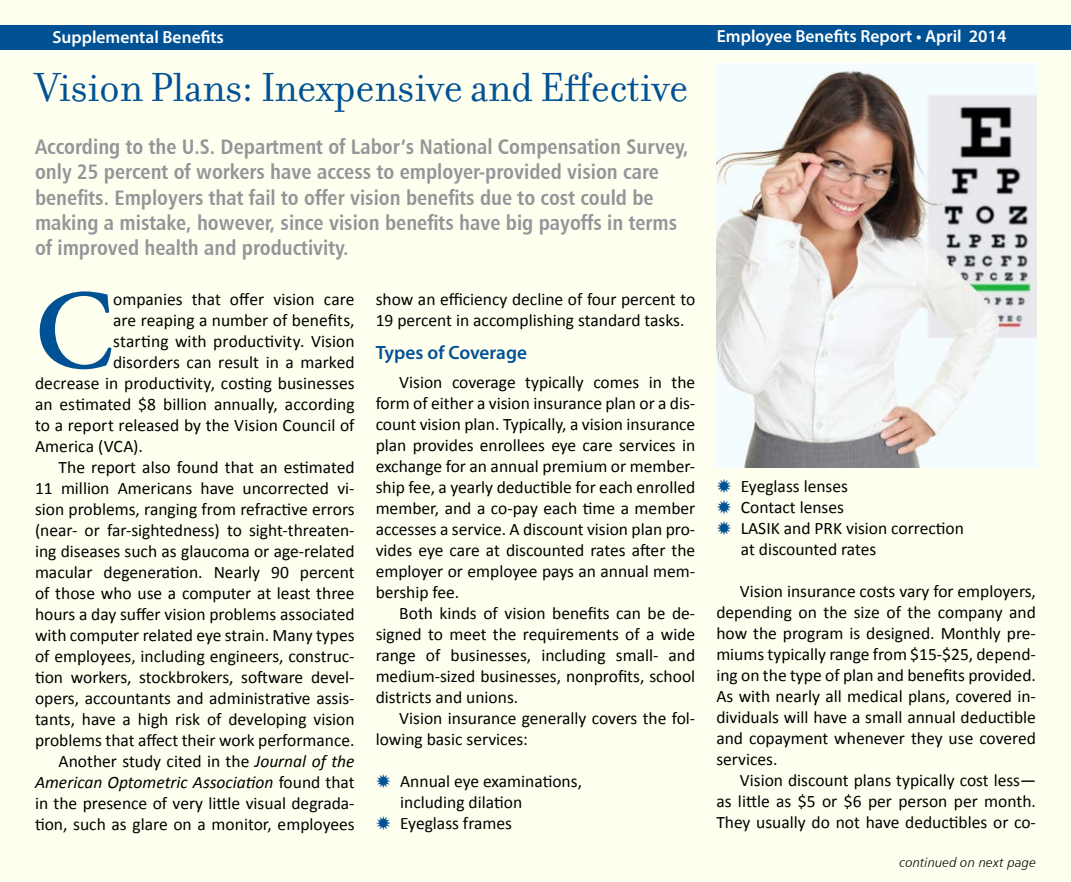
<style>
.page{position:relative;width:1071px;height:882px;background:#fff}
.page>*{position:absolute;margin:0;border:0;box-sizing:border-box;transform-origin:0 0}
.t1{font:600 112.52px "Adobe Garamond Pro";color:#005295}
.t2{font:43.75px "Filosofia";letter-spacing:-.01em;color:#005295}
.t3{font:21px/25.2px "Humanist 777 BT Bold Condensed B";color:#939598}
.t4{font:600 19.25px "Myriad Pro";color:#005295}
.t5{font:17.5px/21px "Calibri";color:#000}
.t6{font:600 17.5px "Myriad Pro";color:#fff}
.t7{font:italic 17.5px "Calibri";color:#000}
.t8{font:13.12px "Humanist 777 BT Light Italic B";letter-spacing:.015em;color:#000}
.s1{font-style:italic}
.s2{font-style:normal}
</style>
<div class="page">
<div style="left:1px;top:1px;width:1070px;height:881px;background:#fffff0"></div>
<div style="left:0;top:25px;width:1071px;height:24px;background:#005295"></div>
<img style="left:716px;top:63px;width:321px;height:404px">
<p class="t6" style="left:52px;top:26px;width:173px">Supplemental Benefits</p>
<p class="t6" style="left:717px;top:25px;width:291px">Employee Benefits Report • April 2014</p>
<h2 class="t2" style="left:35px;top:63px;width:655px">Vision Plans: Inexpensive and Effective</h2>
<p class="t3" style="left:35px;top:134px;width:655px">According to the U.S. Department of Labor’s National Compensation Survey, only 25 percent of workers have access to employer-provided vision care benefits. Employers that fail to offer vision benefits due to cost could be making a mistake, however, since vision benefits have big payoffs in terms of improved health and productivity.</p>
<h1 class="t1" style="left:35px;top:267px;width:80px">C</h1>
<p class="t5" style="left:113px;top:288px;width:243px">ompanies that offer vision care</p>
<p class="t5" style="left:376px;top:288px;width:321px">show an efficiency decline of four percent to<br>19 percent in accomplishing standard tasks.</p>
<p class="t4" style="left:376px;top:340px;width:153px">Types of Coverage</p>
<p class="t5" style="left:376px;top:372px;width:321px;text-align:justify;text-indent:24px">Vision coverage typically comes in the form of either a vision insurance plan or a dis&shy;count vision plan. Typically, a vision insurance plan provides enrollees eye care services in exchange for an annual premium or member&shy;ship fee, a yearly deductible for each enrolled member, and a co-pay each time a member accesses a service. A discount vision plan pro&shy;vides eye care at discounted rates after the employer or employee pays an annual mem&shy;bership fee.</p>
<p class="t5" style="left:376px;top:603px;width:321px;text-align:justify;text-indent:24px">Both kinds of vision benefits can be de&shy;signed to meet the requirements of a wide range of businesses, including small- and medium-sized businesses, nonprofits, school districts and unions.</p>
<p class="t5" style="left:376px;top:708px;width:321px;text-indent:24px">Vision insurance generally covers the fol&shy;lowing basic services:</p>
<p class="t5" style="left:400px;top:771px;width:183px">Annual eye examinations, including dilation<br>Eyeglass frames</p>
<p class="t5" style="left:113px;top:309px;width:243px">are reaping a number of benefits,</p>
<p class="t5" style="left:113px;top:330px;width:243px">starting with productivity. Vision</p>
<p class="t5" style="left:113px;top:351px;width:243px">disorders can result in a marked</p>
<p class="t5" style="left:35px;top:372px;width:321px">decrease in productivity, costing businesses</p>
<p class="t5" style="left:35px;top:393px;width:321px">an estimated $8 billion annually, according</p>
<p class="t5" style="left:35px;top:414px;width:321px">to a report released by the Vision Council of</p>
<p class="t5" style="left:35px;top:435px;width:109px">America (VCA).</p>
<p class="t5" style="left:59px;top:456px;width:298px">The report also found that an estimated</p>
<p class="t5" style="left:35px;top:477px;width:321px">11 million Americans have uncorrected vi-</p>
<p class="t5" style="left:35px;top:498px;width:321px">sion problems, ranging from refractive errors</p>
<p class="t5" style="left:35px;top:519px;width:321px">(near- or far-sightedness) to sight-threaten-</p>
<p class="t5" style="left:35px;top:540px;width:321px">ing diseases such as glaucoma or age-related</p>
<p class="t5" style="left:35px;top:561px;width:321px">macular degeneration. Nearly 90 percent</p>
<p class="t5" style="left:35px;top:582px;width:321px">of those who use a computer at least three</p>
<p class="t5" style="left:35px;top:603px;width:321px">hours a day suffer vision problems associated</p>
<p class="t5" style="left:35px;top:624px;width:321px">with computer related eye strain. Many types</p>
<p class="t5" style="left:35px;top:645px;width:321px">of employees, including engineers, construc-</p>
<p class="t5" style="left:35px;top:666px;width:321px">tion workers, stockbrokers, software devel-</p>
<p class="t5" style="left:35px;top:687px;width:321px">opers, accountants and administrative assis-</p>
<p class="t5" style="left:35px;top:708px;width:321px">tants, have a high risk of developing vision</p>
<p class="t5" style="left:35px;top:729px;width:321px">problems that affect their work performance.</p>
<p class="t5" style="left:59px;top:750px;width:298px">Another study cited in the <span class="s1">Journal of the</span></p>
<p class="t7" style="left:35px;top:770px;width:321px">American Optometric Association <span class="s2">found that</span></p>
<p class="t5" style="left:35px;top:792px;width:321px">in the presence of very little visual degrada-</p>
<p class="t5" style="left:35px;top:813px;width:321px">tion, such as glare on a monitor, employees</p>
<p class="t5" style="left:741px;top:476px;width:225px">Eyeglass lenses<br>Contact lenses<br>LASIK and PRK vision correction at discounted rates</p>
<p class="t5" style="left:716px;top:581px;width:321px;text-align:justify;text-indent:24px">Vision insurance costs vary for employers, depending on the size of the company and how the program is designed. Monthly pre&shy;miums typically range from $15-$25, depend&shy;ing on the type of plan and benefits provided.<br>As with nearly all medical plans, covered in&shy;dividuals will have a small annual deductible and copayment whenever they use covered services.</p>
<p class="t5" style="left:716px;top:770px;width:321px;text-align:justify;text-indent:24px">Vision discount plans typically cost less— as little as $5 or $6 per person per month.<br>They usually do not have deductibles or co-</p>
<p class="t8" style="left:900px;top:855px;width:138px">continued on next page</p>
</div>
